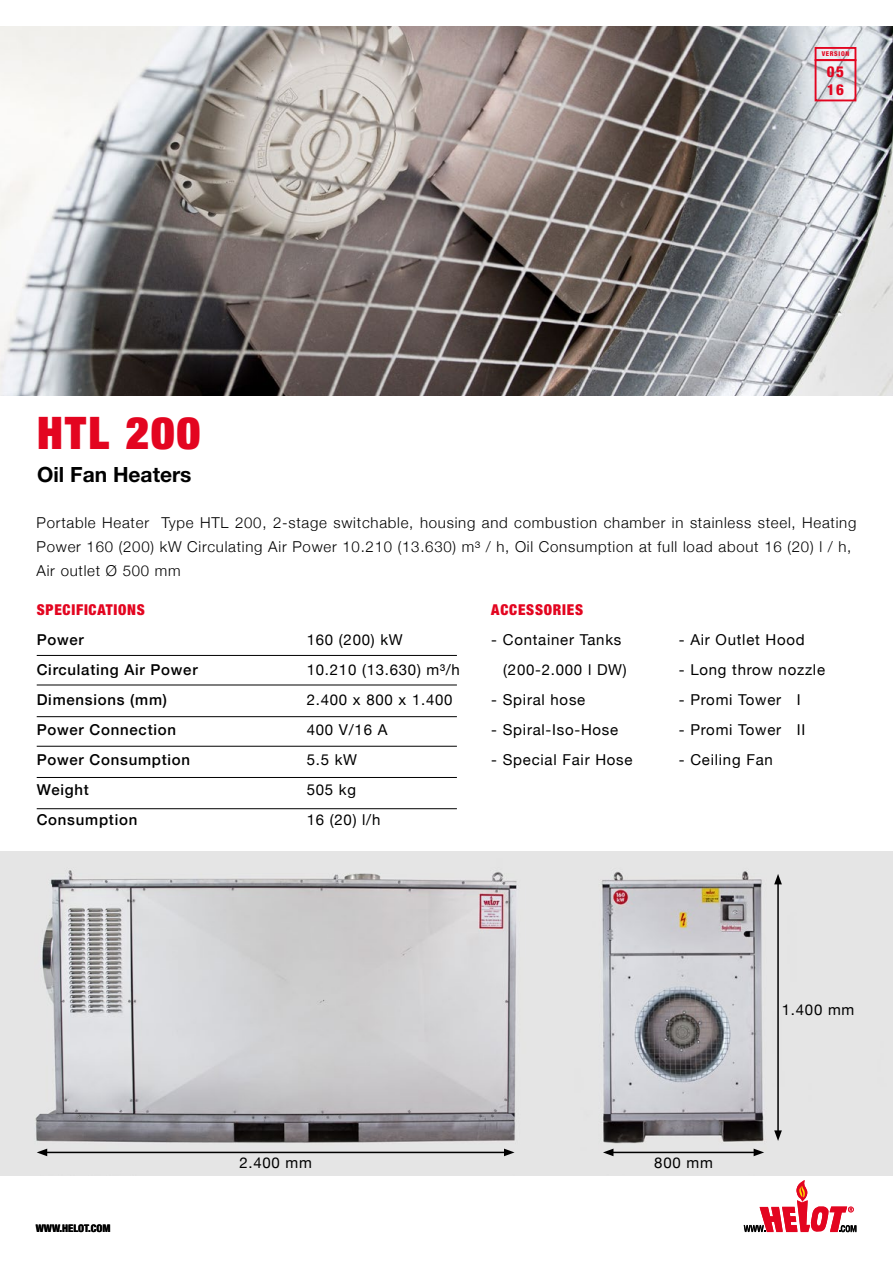
<style>
.page{position:relative;width:893px;height:1263px;background:#fff}
.page>*{position:absolute;margin:0;border:0;box-sizing:border-box;transform-origin:0 0}
.t1{font:900 condensed 45px "Helvetica Neue LT Std";letter-spacing:.05em;color:#e30520}
.t2{font:700 21px "Helvetica Neue LT Std";color:#000}
.t3{font:800 condensed 15.15px/18px "Helvetica Neue LT Std";color:#e30520}
.t4{font:15px/30px "Helvetica Neue";letter-spacing:.05em;color:#000}
.t5{font:300 15px/24px "Helvetica Neue";letter-spacing:.05em;color:#000}
.t6{font:500 15px "Helvetica Neue";letter-spacing:.05em;color:#000}
.t7{font:900 condensed 15px "Helvetica Neue LT Std";letter-spacing:.05em;color:#e30520}
.t8{font:800 condensed 10.5px "Helvetica Neue LT Std";color:#000}
.t9{font:800 condensed 6.6px "Helvetica Neue LT Std";letter-spacing:.1em;color:#e30520}
</style>
<div class="page">
<img style="left:0;top:851px;width:893px;height:325px">
<img style="left:0;top:26px;width:893px;height:370px">
<hr style="left:45px;top:1152px;width:461px;height:1px;background:#000">
<svg style="left:37px;top:1148px;width:10px;height:8px"></svg>
<svg style="left:504px;top:1148px;width:10px;height:8px"></svg>
<hr style="left:611px;top:1152px;width:145px;height:1px;background:#000">
<svg style="left:603px;top:1148px;width:10px;height:8px"></svg>
<svg style="left:754px;top:1148px;width:10px;height:8px"></svg>
<hr style="left:777px;top:882px;width:2px;height:251px;background:#000">
<svg style="left:774px;top:1130px;width:8px;height:11px"></svg>
<svg style="left:774px;top:874px;width:8px;height:10px"></svg>
<hr style="left:37px;top:655px;width:420px;height:1px;background:#000">
<hr style="left:37px;top:685px;width:420px;height:1px;background:#000">
<hr style="left:37px;top:716px;width:420px;height:1px;background:#000">
<hr style="left:37px;top:746px;width:420px;height:1px;background:#000">
<hr style="left:37px;top:777px;width:420px;height:1px;background:#000">
<hr style="left:37px;top:808px;width:420px;height:1px;background:#000">
<svg style="left:744px;top:1180px;width:112px;height:53px"></svg>
<div style="left:815px;top:47px;width:41px;height:14px;border:2px solid #e30520"></div>
<div style="left:815px;top:59px;width:41px;height:42px;border:2px solid #e30520"></div>
<h1 class="t1" style="left:37px;top:404px;width:164px">HTL 200</h1>
<h2 class="t2" style="left:37px;top:462px;width:156px">Oil Fan Heaters</h2>
<p class="t9" style="left:822px;top:50px;width:29px">VERSION</p>
<p class="t3" style="left:827px;top:62px;width:19px">05<br>16</p>
<p class="t5" style="left:37px;top:510px;width:821px">Portable Heater Type HTL 200, 2-stage switchable, housing and combustion chamber in stainless steel, Heating<br>Power 160 (200) kW Circulating Air Power 10.210 (13.630) m³ / h, Oil Consumption at full load about 16 (20) l / h,<br>Air outlet Ø 500 mm</p>
<p class="t7" style="left:37px;top:601px;width:110px">SPECIFICATIONS</p>
<p class="t6" style="left:37px;top:628px;width:49px">Power</p>
<p class="t4" style="left:307px;top:626px;width:98px">160 (200) kW</p>
<p class="t6" style="left:37px;top:658px;width:162px">Circulating Air Power</p>
<p class="t4" style="left:307px;top:656px;width:155px">10.210 (13.630) m³/h</p>
<p class="t6" style="left:37px;top:688px;width:132px">Dimensions (mm)</p>
<p class="t4" style="left:307px;top:686px;width:147px">2.400 x 800 x 1.400</p>
<p class="t6" style="left:37px;top:718px;width:141px">Power Connection</p>
<p class="t4" style="left:307px;top:716px;width:82px">400 V/16 A</p>
<p class="t6" style="left:37px;top:748px;width:155px">Power Consumption</p>
<p class="t4" style="left:307px;top:746px;width:52px">5.5 kW</p>
<p class="t6" style="left:37px;top:778px;width:54px">Weight</p>
<p class="t4" style="left:307px;top:776px;width:51px">505 kg</p>
<p class="t6" style="left:37px;top:808px;width:102px">Consumption</p>
<p class="t4" style="left:307px;top:806px;width:75px">16 (20) l/h</p>
<p class="t7" style="left:491px;top:601px;width:93px">ACCESSORIES</p>
<p class="t4" style="left:503px;top:626px;width:125px;text-indent:-12px">- Container Tanks (200-2.000 l DW)</p>
<p class="t4" style="left:491px;top:686px;width:96px">- Spiral hose</p>
<p class="t4" style="left:491px;top:716px;width:128px">- Spiral-Iso-Hose</p>
<p class="t4" style="left:491px;top:746px;width:143px">- Special Fair Hose</p>
<p class="t4" style="left:679px;top:626px;width:127px">- Air Outlet Hood</p>
<p class="t4" style="left:679px;top:656px;width:148px">- Long throw nozzle</p>
<p class="t4" style="left:679px;top:686px;width:123px">- Promi Tower I</p>
<p class="t4" style="left:679px;top:716px;width:128px">- Promi Tower II</p>
<p class="t4" style="left:679px;top:746px;width:96px">- Ceiling Fan</p>
<p class="t4" style="left:782px;top:995px;width:74px">1.400 mm</p>
<p class="t8" style="left:36px;top:1222px;width:76px">WWW.HELOT.COM</p>
<p class="t4" style="left:239px;top:1148px;width:74px">2.400 mm</p>
<p class="t4" style="left:654px;top:1148px;width:60px">800 mm</p>
</div>
